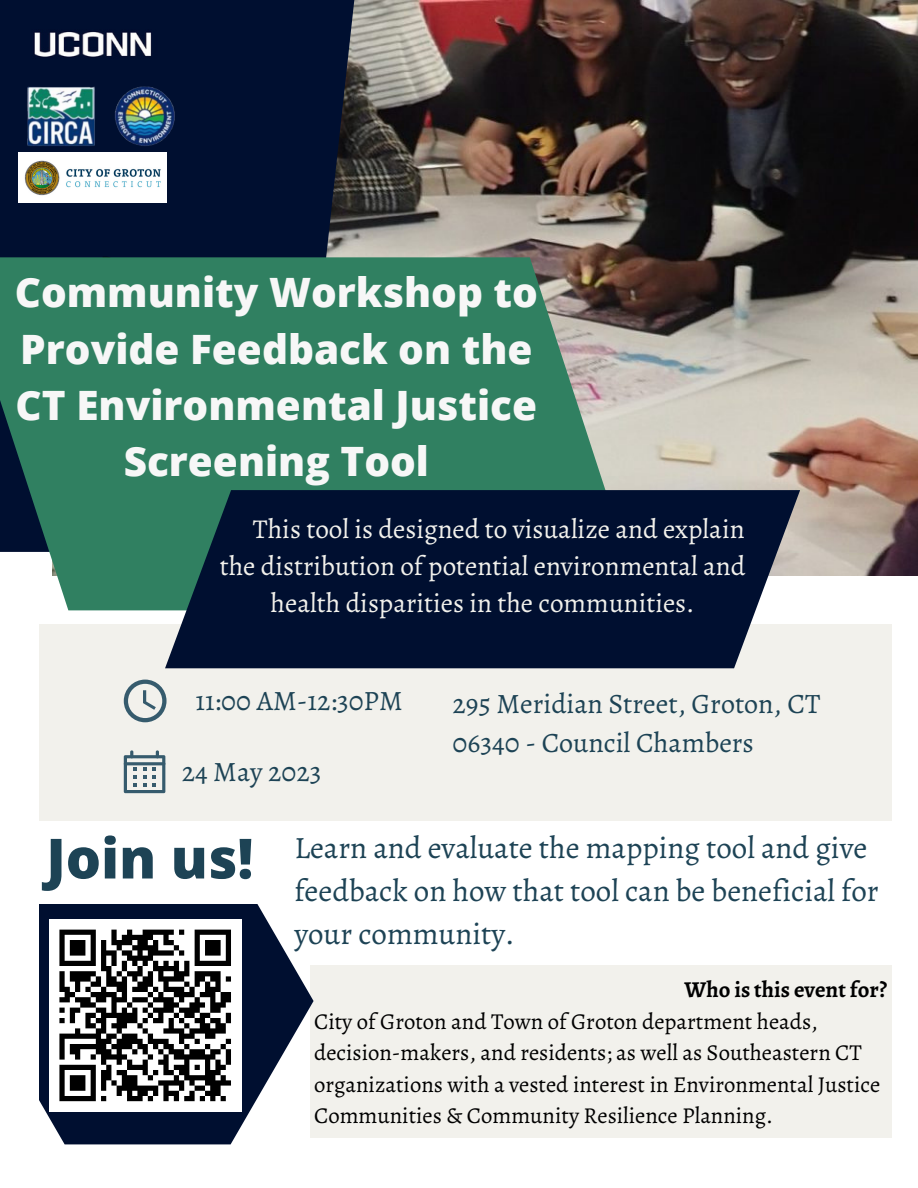
<style>
.page{position:relative;width:918px;height:1188px;background:#fff}
.page>*{position:absolute;margin:0;border:0;box-sizing:border-box;transform-origin:0 0}
.t1{font:800 55.5px "Open Sans";color:#1d4355}
.t2{font:800 40.5px/56.2px "Open Sans";color:#f7f7f7;text-align:center}
.t3{font:31.05px/42.8px "Alegreya";color:#1d4355}
.t4{font:28.05px/38.2px "Alegreya";color:#1d4355}
.t5{font:27.3px "Alegreya";color:#f2f1ec}
.t6{font:22.8px/31.5px "Alegreya";color:#000}
.t7{font:700 22.8px "Alegreya";color:#000}
</style>
<div class="page">
<div style="left:39px;top:624px;width:852px;height:197px;background:#f2f1ec"></div>
<img style="left:357px;top:0;width:561px;height:576px">
<svg style="left:0;top:0;width:357px;height:257px;background:#051331"></svg>
<svg style="left:0;top:257px;width:645px;height:353px;background:#3f8268"></svg>
<svg style="left:165px;top:490px;width:635px;height:178px;background:#10213d"></svg>
<svg style="left:124px;top:680px;width:43px;height:42px"></svg>
<svg style="left:124px;top:750px;width:41px;height:43px"></svg>
<div style="left:310px;top:966px;width:582px;height:172px;background:#f2f1ec"></div>
<svg style="left:39px;top:905px;width:275px;height:239px;fill:#000f30"></svg>
<img style="left:26px;top:0;width:133px;height:75px">
<img style="left:12px;top:75px;width:169px;height:78px">
<div style="left:49px;top:919px;width:192px;height:193px;background:#fff"></div>
<svg style="left:59px;top:929px;width:172px;height:173px"></svg>
<img style="left:18px;top:152px;width:149px;height:51px">
<p class="t2" style="left:15px;top:264px;width:525px">Community Workshop to<br>Provide Feedback on the<br>CT Environmental Justice<br>Screening Tool</p>
<p class="t5" style="left:253px;top:510px;width:493px">This tool is designed to visualize and explain</p>
<p class="t5" style="left:220px;top:547px;width:527px">the distribution of potential environmental and</p>
<p class="t5" style="left:271px;top:585px;width:425px">health disparities in the communities.</p>
<p class="t4" style="left:195px;top:681px;width:209px">11:00 AM-12:30PM</p>
<p class="t4" style="left:182px;top:752px;width:141px">24 May 2023</p>
<p class="t4" style="left:453px;top:685px;width:369px">295 Meridian Street, Groton, CT<br>06340 - Council Chambers</p>
<p class="t1" style="left:46px;top:819px;width:209px">Join us!</p>
<p class="t3" style="left:294px;top:827px;width:586px">Learn and evaluate the mapping tool and give feedback on how that tool can be beneficial for your community.</p>
<p class="t7" style="left:684px;top:974px;width:204px">Who is this event for?</p>
<p class="t6" style="left:314px;top:1005px;width:568px">City of Groton and Town of Groton department heads, decision-makers, and residents; as well as Southeastern CT organizations with a vested interest in Environmental Justice Communities &amp; Community Resilience Planning.</p>
</div>
